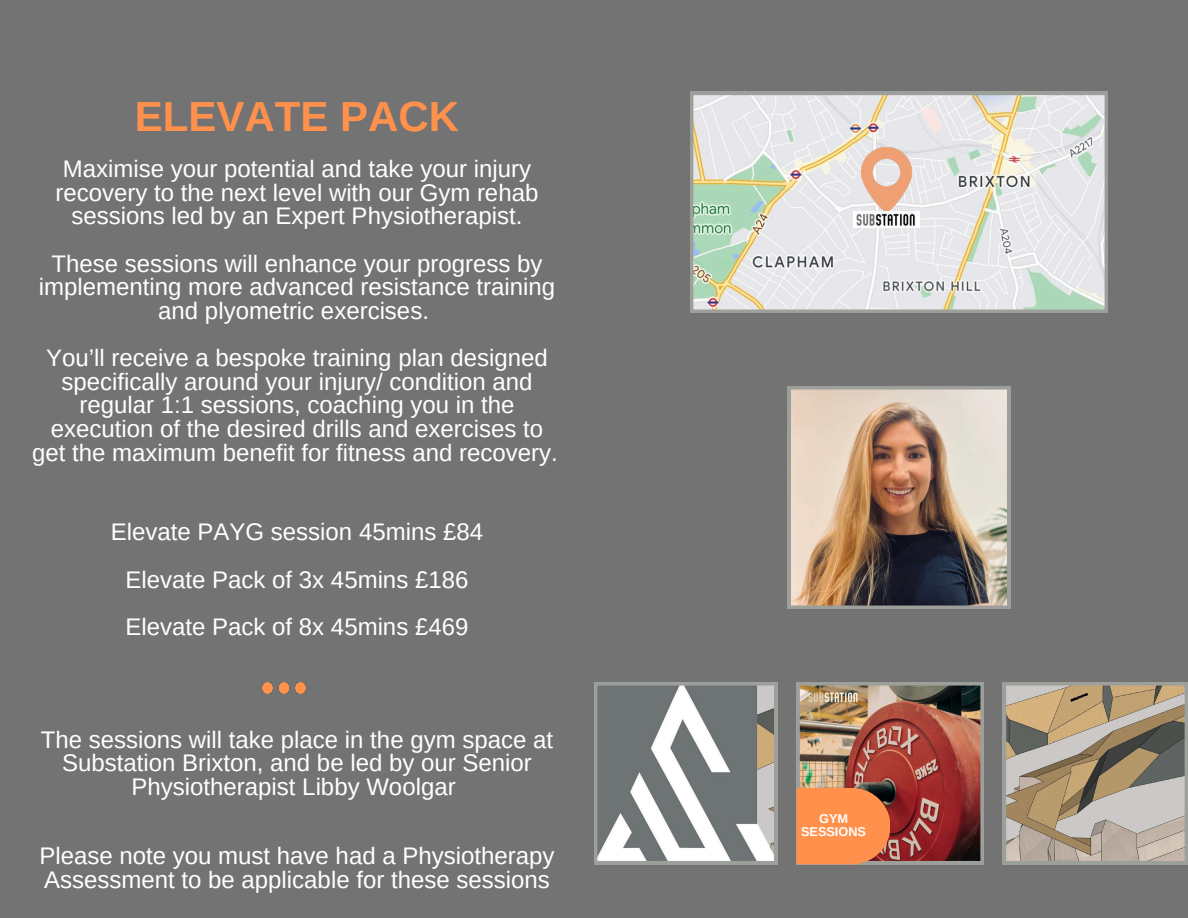
<style>
.page{position:relative;width:1188px;height:918px;background:#737373}
.page>*{position:absolute;margin:0;border:0;box-sizing:border-box;transform-origin:0 0}
.t1{font:700 42px "Arimo";color:#ff914d}
.t2{font:24px/23.7px "Arimo";color:#fff;text-align:center}
.t3{font:700 12.75px/12.8px "Arimo";color:#fff;text-align:center}
</style>
<div class="page">
<svg style="left:690px;top:92px;width:417px;height:221px;background:#dcdfdb"></svg>
<img style="left:861px;top:148px;width:51px;height:64px">
<img style="left:853px;top:212px;width:66px;height:15px">
<img style="left:788px;top:386px;width:222px;height:223px">
<svg style="left:594px;top:682px;width:183px;height:182px"></svg>
<svg style="left:1003px;top:682px;width:185px;height:182px;background:#aa9d89"></svg>
<img style="left:796px;top:682px;width:187px;height:182px">
<img style="left:262px;top:682px;width:43px;height:11px">
<h1 class="t1" style="left:135px;top:93px;width:326px">ELEVATE PACK</h1>
<h2 class="t2" style="left:56px;top:157px;width:484px">Maximise your potential and take your injury recovery to the next level with our Gym rehab sessions led by an Expert Physiotherapist.</h2>
<h2 class="t2" style="left:39px;top:252px;width:518px">These sessions will enhance your progress by implementing more advanced resistance training and plyometric exercises.</h2>
<h2 class="t2" style="left:32px;top:346px;width:527px">You’ll receive a bespoke training plan designed specifically around your injury/ condition and regular 1:1 sessions, coaching you in the execution of the desired drills and exercises to get the maximum benefit for fitness and recovery.</h2>
<h2 class="t2" style="left:111px;top:520px;width:374px">Elevate PAYG session 45mins £84</h2>
<h2 class="t2" style="left:126px;top:567px;width:344px">Elevate Pack of 3x 45mins £186</h2>
<h2 class="t2" style="left:126px;top:615px;width:344px">Elevate Pack of 8x 45mins £469</h2>
<p class="t2" style="left:41px;top:728px;width:514px">The sessions will take place in the gym space at<br>Substation Brixton, and be led by our Senior<br>Physiotherapist Libby Woolgar</p>
<p class="t2" style="left:40px;top:844px;width:516px;text-align:left">Please note you must have had a Physiotherapy<br>Assessment to be applicable for these sessions</p>
<p class="t3" style="left:801px;top:812px;width:66px">GYM<br>SESSIONS</p>
</div>
